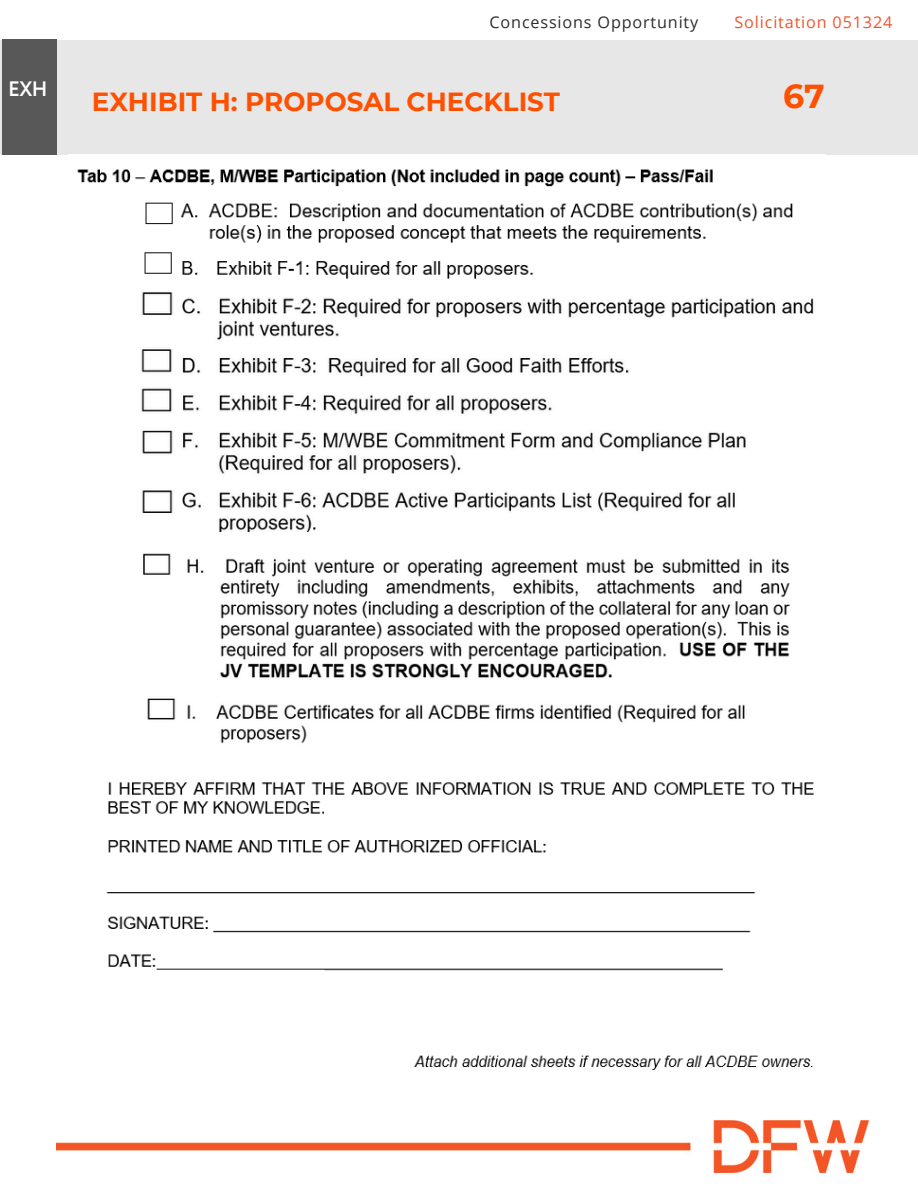
<style>
.page{position:relative;width:918px;height:1188px;background:#fff}
.page>*{position:absolute;margin:0;border:0;box-sizing:border-box;transform-origin:0 0}
.t1{font:700 33.15px "Montserrat";color:#ff5000}
.t2{font:700 26.1px "Montserrat";color:#ff5000}
.t3{font:500 19.5px "Now";color:#fff}
.t4{font:16.2px "Open Sans";letter-spacing:.05em;color:#2d2d2d}
.t5{font:16.2px "Open Sans";letter-spacing:.05em;color:#f0542b}
</style>
<div class="page">
<img style="left:57px;top:1121px;width:812px;height:51px">
<div style="left:0;top:41px;width:918px;height:114px;background:#e8e7e7"></div>
<div style="left:2px;top:39px;width:54px;height:115px;background:#585858"></div>
<img style="left:69px;top:154px;width:757px;height:125px">
<img style="left:106px;top:782px;width:708px;height:288px">
<img style="left:141px;top:292px;width:673px;height:240px">
<img style="left:143px;top:553px;width:647px;height:190px">
<p class="t3" style="left:8px;top:79px;width:40px">EXH</p>
<p class="t4" style="left:490px;top:11px;width:210px">Concessions Opportunity</p>
<p class="t5" style="left:735px;top:11px;width:159px">Solicitation 051324</p>
<p class="t2" style="left:92px;top:86px;width:470px">EXHIBIT H: PROPOSAL CHECKLIST</p>
<p class="t1" style="left:783px;top:76px;width:43px">67</p>
</div>
